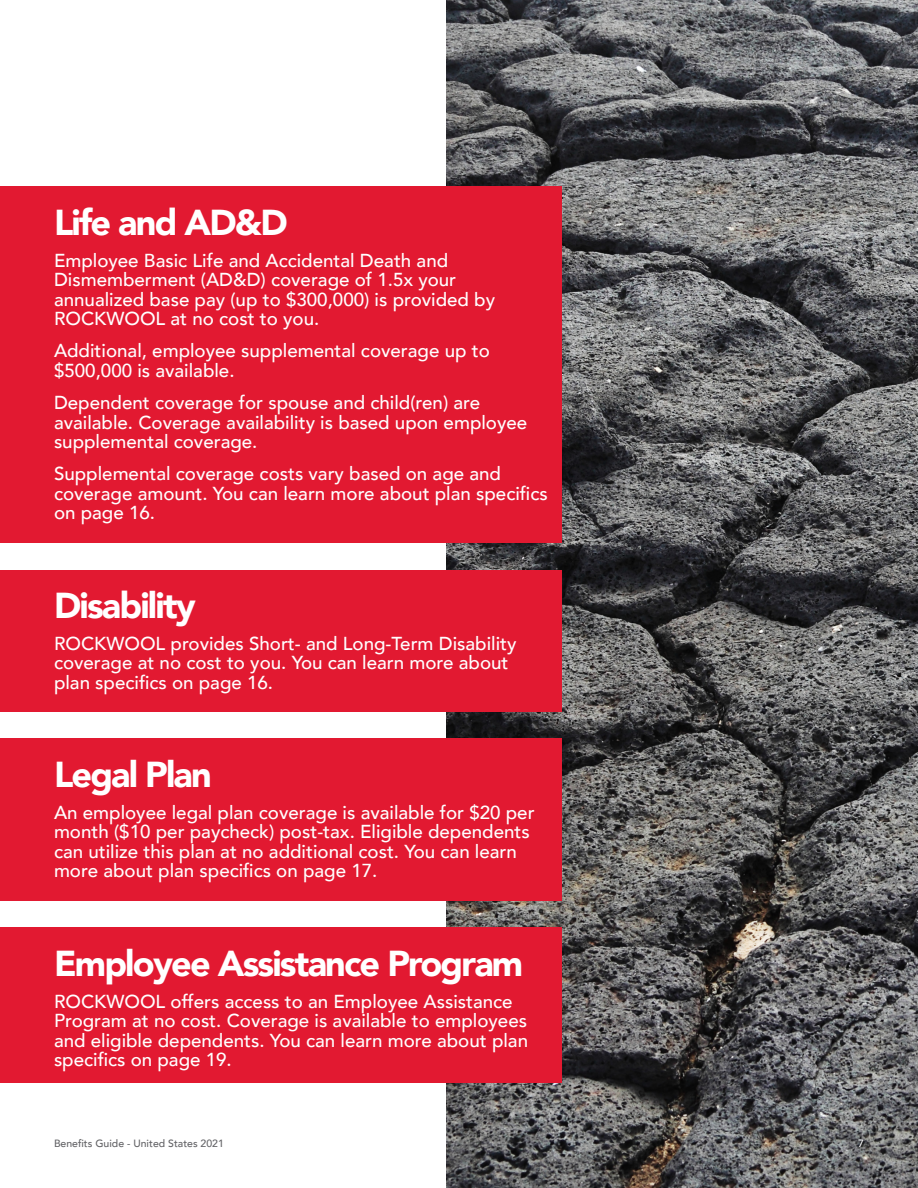
<style>
.page{position:relative;width:918px;height:1188px;background:#fff}
.page>*{position:absolute;margin:0;border:0;box-sizing:border-box;transform-origin:0 0}
.Callout_boxes_big_ti{font:900 36px "Avenir";letter-spacing:-.05em;color:#fff}
._12pt_callout_boxes{font:500 18.75px/19.5px "Avenir";color:#fff}
.t1{font:500 10.5px "Avenir";color:#636366}
.Body_copy{font:500 10.5px "Avenir";color:#fff}
</style>
<div class="page">
<img style="left:446px;top:0;width:472px;height:1188px">
<div style="left:0;top:570px;width:561px;height:141px;background:#e21931"></div>
<div style="left:0;top:186px;width:561px;height:356px;background:#e21931"></div>
<div style="left:0;top:739px;width:561px;height:162px;background:#e21931"></div>
<div style="left:0;top:928px;width:561px;height:155px;background:#e21931"></div>
<p class="Callout_boxes_big_ti" style="left:54px;top:192px;width:235px">Life and AD&amp;D</p>
<p class="_12pt_callout_boxes" style="left:54px;top:249px;width:443px">Employee Basic Life and Accidental Death and Dismemberment (AD&amp;D) coverage of 1.5x your annualized base pay (up to $300,000) is provided by ROCKWOOL at no cost to you.</p>
<p class="_12pt_callout_boxes" style="left:54px;top:340px;width:437px">Additional, employee supplemental coverage up to $500,000 is available.</p>
<p class="_12pt_callout_boxes" style="left:54px;top:392px;width:475px">Dependent coverage for spouse and child(ren) are available. Coverage availability is based upon employee supplemental coverage.</p>
<p class="_12pt_callout_boxes" style="left:54px;top:463px;width:495px">Supplemental coverage costs vary based on age and coverage amount. You can learn more about plan specifics on page 16.</p>
<p class="Callout_boxes_big_ti" style="left:54px;top:575px;width:143px">Disability</p>
<p class="_12pt_callout_boxes" style="left:54px;top:633px;width:464px">ROCKWOOL provides Short- and Long-Term Disability coverage at no cost to you. You can learn more about plan specifics on page 16.</p>
<p class="Callout_boxes_big_ti" style="left:54px;top:744px;width:159px">Legal Plan</p>
<p class="_12pt_callout_boxes" style="left:54px;top:801px;width:482px">An employee legal plan coverage is available for $20 per month ($10 per paycheck) post-tax. Eligible dependents can utilize this plan at no additional cost. You can learn more about plan specifics on page 17.</p>
<p class="Callout_boxes_big_ti" style="left:54px;top:933px;width:471px">Employee Assistance Program</p>
<p class="_12pt_callout_boxes" style="left:54px;top:991px;width:476px">ROCKWOOL offers access to an Employee Assistance Program at no cost. Coverage is available to employees and eligible dependents. You can learn more about plan specifics on page 19.</p>
<p class="t1" style="left:54px;top:1134px;width:172px">Benefits Guide - United States 2021</p>
<p class="Body_copy" style="left:858px;top:1134px;width:7px">7</p>
</div>
